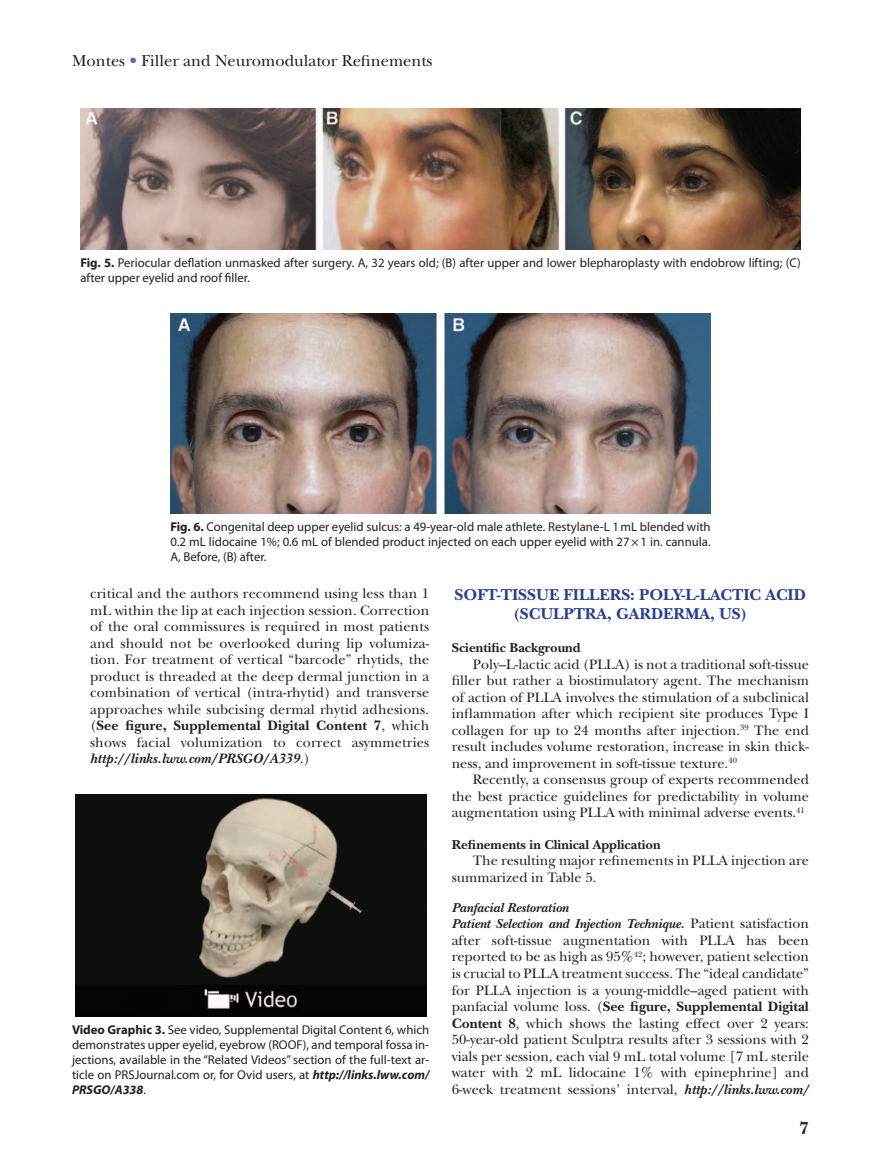
<style>
.page{position:relative;width:878px;height:1175px;background:#fff}
.page>*{position:absolute;margin:0;border:0;box-sizing:border-box;transform-origin:0 0}
.t1{font:700 18px "New Baskerville";color:#231f20}
.t2{font:700 16.5px/19.5px "New Baskerville";color:#253f8e}
.t3{font:16.5px "New Baskerville";color:#231f20}
.t4{font:14.25px/16.5px "New Baskerville";color:#231f20;text-align:justify}
.t5{font:italic 700 13.5px/16.5px "New Baskerville";color:#231f20}
.t6{font:700 13.5px "New Baskerville";color:#231f20}
.t7{font:12.75px/15px "Myriad Pro";color:#231f20}
.s1{color:#6168a7}
.s2{font-weight:700}
.s3{font-weight:700;font-style:italic}
.s4{font-weight:400;font-style:normal;font-size:14.25px}
</style>
<div class="page">
<img style="left:80px;top:108px;width:720px;height:142px">
<img style="left:170px;top:314px;width:540px;height:199px">
<img style="left:75px;top:794px;width:351px;height:222px">
<p class="t3" style="left:72px;top:51px;width:362px">Montes <span class="s1">•</span> Filler and Neuromodulator Refinements</p>
<p class="t7" style="left:80px;top:255px;width:721px"><span class="s2">Fig. 5.</span> Periocular deflation unmasked after surgery. A, 32 years old; (B) after upper and lower blepharoplasty with endobrow lifting; (C) after upper eyelid and roof filler.</p>
<p class="t7" style="left:170px;top:519px;width:542px;text-align:justify"><span class="s2">Fig. 6.</span> Congenital deep upper eyelid sulcus: a 49-year-old male athlete. Restylane-L 1mL blended with 0.2 mL lidocaine 1%; 0.6 mL of blended product injected on each upper eyelid with 27×1 in. cannula.<br>A, Before, (B) after.</p>
<p class="t4" style="left:90px;top:585px;width:341px">critical and the authors recommend using less than 1 mL within the lip at each injection session. Correction of the oral commissures is required in most patients and should not be overlooked during lip volumiza&shy;tion. For treatment of vertical “barcode” rhytids, the product is threaded at the deep dermal junction in a combination of vertical (intra-rhytid) and transverse approaches while subcising dermal rhytid adhesions. (<span class="s2">See figure, Supplemental Digital Content 7</span>, which shows facial volumization to correct asymmetries <span class="s3">http://links.lww.com/PRSGO/A339</span>.)</p>
<p class="t2" style="left:454px;top:585px;width:136px">SOFT-TISSUE FILLE</p>
<p class="t2" style="left:513px;top:585px;width:288px;text-indent:96px">RS: POLY-L-LACTIC ACID (SCULPTRA, Garderma, US)</p>
<p class="t6" style="left:452px;top:640px;width:130px">Scientific Background</p>
<p class="t4" style="left:451px;top:656px;width:359px;text-indent:21px">Poly–L-lactic acid (PLLA) is not a traditional soft-tissue filler but rather a biostimulatory agent. The mechanism of action of PLLA involves the stimulation of a subclinical inflammation after which recipient site produces Type I collagen for up to 24 months after injection.<sup>39</sup> The end result includes volume restoration, increase in skin thick&shy;ness, and improvement in soft-tissue texture.<sup>40</sup></p>
<p class="t4" style="left:451px;top:771px;width:359px;text-indent:21px">Recently, a consensus group of experts recommended the best practice guidelines for predictability in volume augmentation using PLLA with minimal adverse events.<sup>41</sup></p>
<p class="t6" style="left:452px;top:836px;width:210px">Refinements in Clinical Application</p>
<p class="t4" style="left:451px;top:852px;width:359px;text-indent:21px">The resulting major refinements in PLLA injection are summarized in Table 5.</p>
<p class="t5" style="left:452px;top:899px;width:358px">Panfacial Restoration<br>Patient Selection and Injection Technique. <span class="s4">Patient satisfaction</span></p>
<p class="t4" style="left:452px;top:932px;width:359px">after soft-tissue augmentation with PLLA has been reported to be as high as 95%<sup>42</sup>; however, patient selection is crucial to PLLA treatment success. The “ideal candidate” for PLLA injection is a young-middle–aged patient with panfacial volume loss. (<span class="s2">See figure, Supplemental Digital Content 8</span>, which shows the lasting effect over 2 years:<br>50-year-old patient Sculptra results after 3 sessions with 2 vials per session, each vial 9 mL total volume [7 mL sterile water with 2 mL lidocaine 1% with epinephrine] and 6-week treatment sessions’ interval, <span class="s3">http://links.lww.com/</span></p>
<p class="t7" style="left:72px;top:1022px;width:358px"><span class="s2">Video Graphic 3.</span> See video, Supplemental Digital Content 6, which demonstrates upper eyelid, eyebrow (ROO</p>
<p class="t7" style="left:72px;top:1037px;width:359px;text-align:justify;text-indent:224px">F), and temporal fossa in&shy;jections, available in the “Related Videos” section of the full-text ar&shy;ticle on PRSJournal.com or, for Ovid users, at <span class="s3">http://links.lww.com/ PRSGO/A338</span>.</p>
<p class="t1" style="left:799px;top:1118px;width:11px">7</p>
</div>
